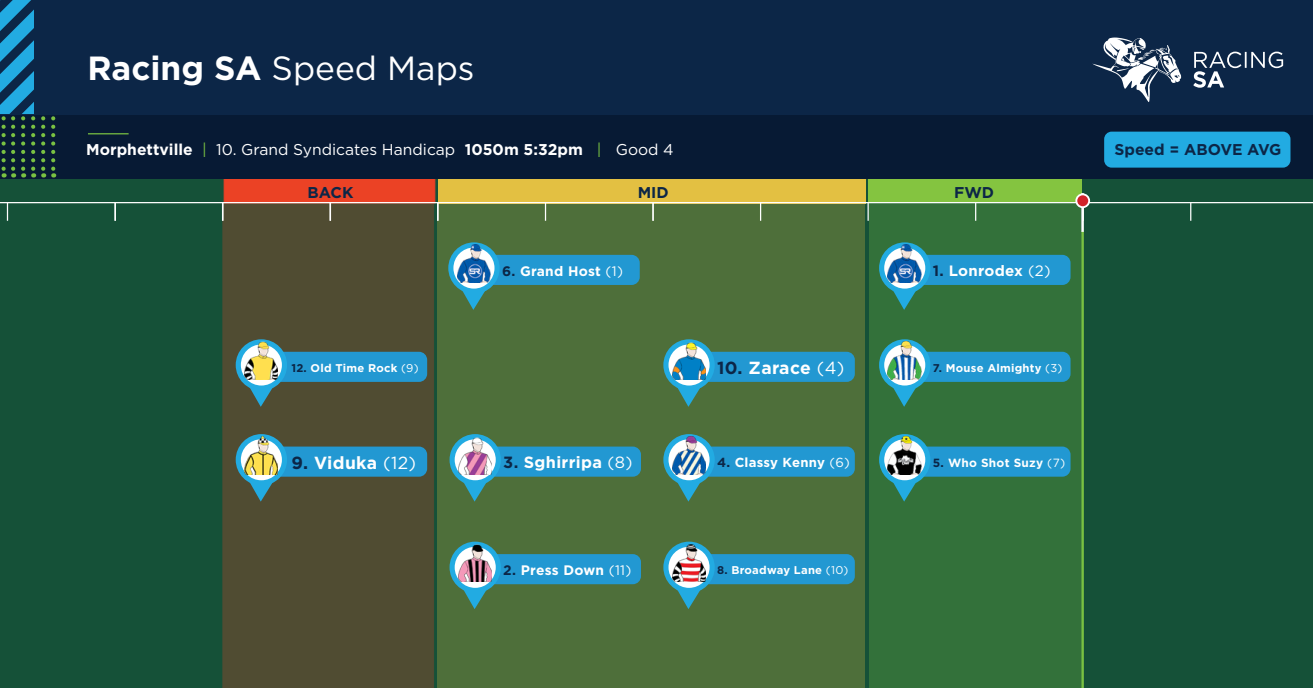
<style>
.page{position:relative;width:1313px;height:688px;background:#fff}
.page>*{position:absolute;margin:0;border:0;box-sizing:border-box;transform-origin:0 0}
.t1{font:33.5px "Gotham HTF";color:#fff}
.t2{font:700 17.5px "Gotham HTF";letter-spacing:.02em;color:#fff}
.t3{font:700 16.25px "Gotham HTF";letter-spacing:.02em;color:#fff}
.t4{font:15.62px "Gotham";color:#fff}
.t5{font:700 15.62px "Gotham HTF";color:#0c2647}
.t6{font:700 15px "Gotham HTF";letter-spacing:.02em;color:#fff}
.t7{font:700 13.75px "Gotham HTF";letter-spacing:.02em;color:#fff}
.t8{font:700 13.12px "Gotham HTF";letter-spacing:.02em;color:#fff}
.t9{font:700 11.88px "Gotham HTF";letter-spacing:.02em;color:#fff}
.t10{font:700 11.25px "Gotham HTF";letter-spacing:.02em;color:#fff}
.s1{font-weight:700}
.s2{font-family:"Gotham HTF";font-weight:700}
.s3{font-family:"Gotham HTF";color:#79c142}
.s4{font-family:"Gotham HTF"}
.s5{color:#0c2647}
.s6{font-family:"Gotham";font-weight:400}
</style>
<div class="page">
<div style="left:0;top:150px;width:1312px;height:538px;background:#155138"></div>
<div style="left:222px;top:203px;width:212px;height:485px;background:#504c32"></div>
<div style="left:224px;top:178px;width:211px;height:25px;background:#eb4225;border:1px solid #eb3e26"></div>
<div style="left:439px;top:179px;width:427px;height:24px;background:#e3c042"></div>
<div style="left:868px;top:178px;width:213px;height:25px;background:#84c440"></div>
<div style="left:438px;top:203px;width:427px;height:485px;background:#4e6f3a"></div>
<div style="left:869px;top:203px;width:211px;height:485px;background:#33713a"></div>
<div style="left:0;top:0;width:1312px;height:178px;background:#0c2647"></div>
<hr style="left:0;top:202px;width:1312px;height:1px;background:#fff">
<div style="left:0;top:115px;width:1312px;height:63px;background:#071a34"></div>
<svg style="left:545px;top:203px;width:1px;height:18px"></svg>
<hr style="left:88px;top:133px;width:41px;height:1px;background:#79c142">
<svg style="left:1193px;top:52px;width:90px;height:36px"></svg>
<svg style="left:1092px;top:37px;width:89px;height:65px"></svg>
<svg style="left:652px;top:203px;width:1px;height:18px"></svg>
<svg style="left:760px;top:203px;width:1px;height:18px"></svg>
<svg style="left:867px;top:203px;width:1px;height:18px"></svg>
<svg style="left:975px;top:203px;width:1px;height:18px"></svg>
<svg style="left:1190px;top:203px;width:1px;height:18px"></svg>
<svg style="left:41px;top:116px;width:4px;height:61px"></svg>
<svg style="left:51px;top:116px;width:4px;height:61px"></svg>
<svg style="left:0;top:0;width:35px;height:177px"></svg>
<hr style="left:1081px;top:231px;width:2px;height:457px;background:#79c142">
<hr style="left:1081px;top:193px;width:2px;height:39px;background:#fff">
<div style="left:1076px;top:194px;width:13px;height:13px;background:#d1232a;border-radius:50%"></div>
<div style="left:1075px;top:193px;width:15px;height:15px;border:2px solid #fff;border-radius:50%"></div>
<svg style="left:7px;top:203px;width:1px;height:18px"></svg>
<svg style="left:114px;top:203px;width:2px;height:18px"></svg>
<svg style="left:222px;top:203px;width:1px;height:18px"></svg>
<svg style="left:329px;top:203px;width:2px;height:18px"></svg>
<svg style="left:437px;top:203px;width:1px;height:18px"></svg>
<svg style="left:236px;top:339px;width:191px;height:68px;background:#3f717a"></svg>
<img style="left:244px;top:341px;width:34px;height:38px">
<svg style="left:236px;top:434px;width:191px;height:67px;background:#3f717b"></svg>
<img style="left:244px;top:436px;width:34px;height:38px">
<svg style="left:449px;top:434px;width:192px;height:67px"></svg>
<img style="left:458px;top:436px;width:33px;height:38px">
<svg style="left:449px;top:541px;width:192px;height:68px"></svg>
<img style="left:458px;top:543px;width:33px;height:38px">
<svg style="left:448px;top:242px;width:192px;height:68px"></svg>
<img style="left:457px;top:244px;width:33px;height:38px">
<svg style="left:663px;top:541px;width:192px;height:68px"></svg>
<img style="left:672px;top:543px;width:33px;height:38px">
<svg style="left:879px;top:242px;width:191px;height:68px"></svg>
<img style="left:887px;top:244px;width:34px;height:38px">
<svg style="left:663px;top:339px;width:192px;height:68px"></svg>
<img style="left:672px;top:341px;width:33px;height:38px">
<svg style="left:663px;top:434px;width:192px;height:67px"></svg>
<img style="left:672px;top:436px;width:33px;height:38px">
<svg style="left:879px;top:339px;width:191px;height:68px"></svg>
<img style="left:887px;top:341px;width:34px;height:38px">
<svg style="left:879px;top:434px;width:191px;height:67px"></svg>
<img style="left:887px;top:436px;width:34px;height:38px">
<div style="left:1104px;top:132px;width:186px;height:36px;background:#22abe2;border-radius:8px"></div>
<p class="t1" style="left:87px;top:49px;width:389px"><span class="s1">Racing SA</span> Speed Maps</p>
<p class="t4" style="left:86px;top:140px;width:589px"><span class="s2">Morphettville</span> <span class="s3">|</span> <span class="s4">10.</span> Grand Syndicates Handicap <span class="s2">1050m 5:32pm</span> <span class="s3">|</span> Good 4</p>
<p class="t5" style="left:308px;top:184px;width:47px">BACK</p>
<p class="t5" style="left:638px;top:184px;width:33px">MID</p>
<p class="t5" style="left:954px;top:183px;width:41px">FWD</p>
<p class="t7" style="left:502px;top:263px;width:122px"><span class="s5">6.</span> Grand Host <span class="s6">(1)</span></p>
<p class="t6" style="left:932px;top:262px;width:119px"><span class="s5">1.</span> Lonrodex <span class="s6">(2)</span></p>
<p class="t10" style="left:291px;top:361px;width:129px"><span class="s5">12.</span> Old Time Rock <span class="s6">(9)</span></p>
<p class="t2" style="left:717px;top:358px;width:129px"><span class="s5">10.</span> Zarace <span class="s6">(4)</span></p>
<p class="t10" style="left:932px;top:361px;width:131px"><span class="s5">7.</span> Mouse Almighty <span class="s6">(3)</span></p>
<p class="t2" style="left:291px;top:452px;width:126px"><span class="s5">9.</span> Viduka <span class="s6">(12)</span></p>
<p class="t3" style="left:503px;top:453px;width:131px"><span class="s5">3.</span> Sghirripa <span class="s6">(8)</span></p>
<p class="t8" style="left:717px;top:455px;width:134px"><span class="s5">4.</span> Classy Kenny <span class="s6">(6)</span></p>
<p class="t9" style="left:932px;top:455px;width:134px"><span class="s5">5.</span> Who Shot Suzy <span class="s6">(7)</span></p>
<p class="t7" style="left:503px;top:562px;width:130px"><span class="s5">2.</span> Press Down <span class="s6">(11)</span></p>
<p class="t10" style="left:717px;top:563px;width:133px"><span class="s5">8.</span> Broadway Lane <span class="s6">(10)</span></p>
<p class="t5" style="left:1114px;top:141px;width:168px">Speed = ABOVE AVG</p>
</div>
